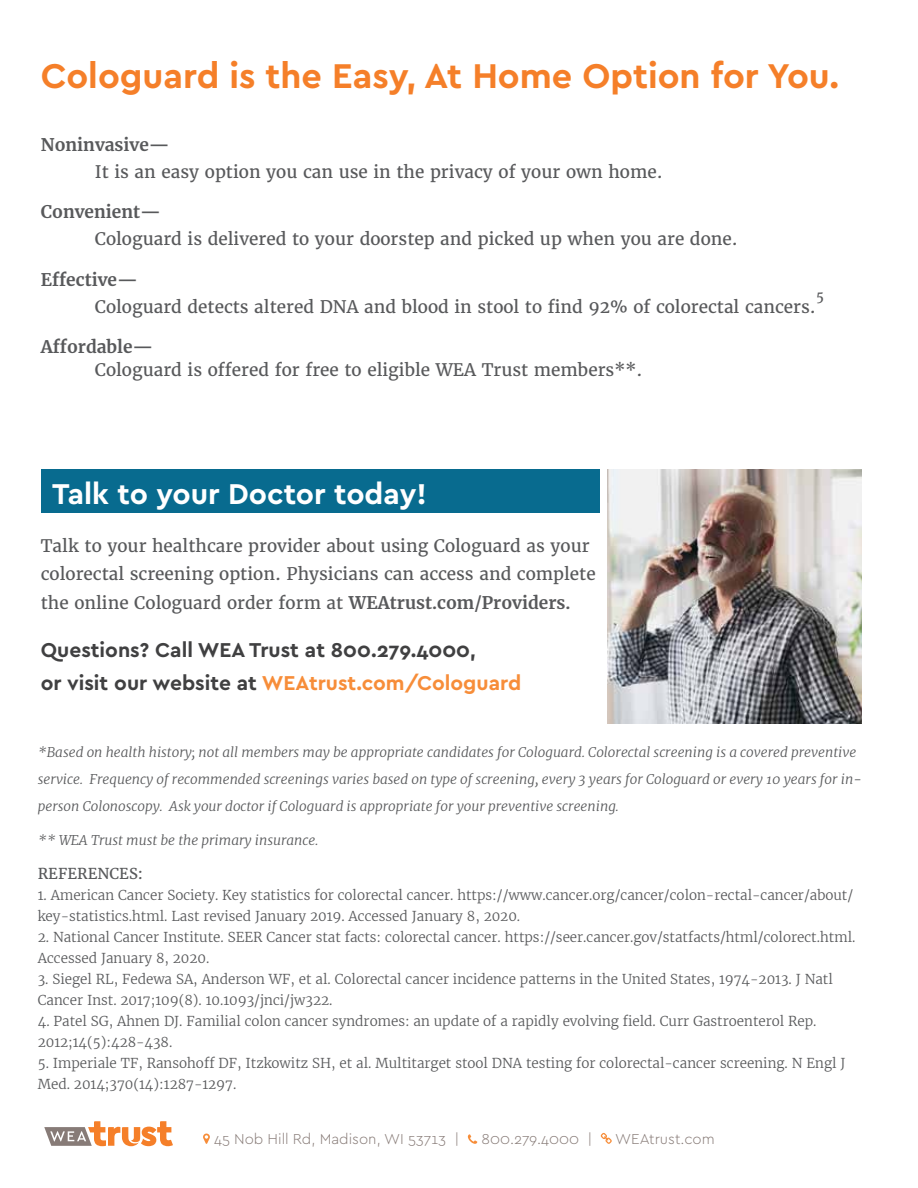
<style>
.page{position:relative;width:918px;height:1188px;background:#fff}
.page>*{position:absolute;margin:0;border:0;box-sizing:border-box;transform-origin:0 0}
.t1{font:700 36px "Cera CY";color:#f57f29}
.t2{font:700 30px "Cera CY";color:#fff}
.t3{font:700 21px/33px "Cera CY";color:#404041}
.t4{font:17.25px/28.5px "Merriweather";color:#58595b}
.t5{font:700 17.25px "Merriweather";color:#58595b}
.t6{font:300 15px "Cera CY";color:#877b77}
.t7{font:15px "Merriweather";color:#58595b}
.t8{font:300 13.5px/21px "Merriweather";color:#58595b}
.t9{font:italic 300 13.5px/27px "Merriweather";color:#58595b}
.t10{font:13.5px "Merriweather";color:#58595b}
.s1{font-weight:700}
.s2{color:#f78d39}
</style>
<div class="page">
<div style="left:41px;top:470px;width:558px;height:43px;background:#086b8f"></div>
<svg style="left:44px;top:1121px;width:129px;height:25px"></svg>
<svg style="left:203px;top:1134px;width:7px;height:10px"></svg>
<svg style="left:468px;top:1134px;width:9px;height:10px"></svg>
<svg style="left:601px;top:1133px;width:11px;height:11px"></svg>
<img style="left:608px;top:470px;width:254px;height:253px">
<h1 class="t1" style="left:41px;top:56px;width:800px">Cologuard is the Easy, At Home Option for You.</h1>
<p class="t5" style="left:41px;top:132px;width:130px">Noninvasive—</p>
<p class="t4" style="left:95px;top:157px;width:569px">It is an easy option you can use in the privacy of your own home.</p>
<p class="t5" style="left:41px;top:200px;width:122px">Convenient—</p>
<p class="t4" style="left:95px;top:225px;width:644px">Cologuard is delivered to your doorstep and picked up when you are done.</p>
<p class="t5" style="left:41px;top:267px;width:98px">Effective—</p>
<p class="t4" style="left:95px;top:292px;width:723px">Cologuard detects altered DNA and blood in stool to find 92% of colorectal cancers.</p>
<p class="t10" style="left:816px;top:287px;width:9px">5</p>
<p class="t5" style="left:41px;top:335px;width:114px">Affordable—</p>
<p class="t4" style="left:95px;top:355px;width:549px">Cologuard is offered for free to eligible WEA Trust members**.</p>
<h2 class="t2" style="left:52px;top:476px;width:376px">Talk to your Doctor today!</h2>
<p class="t4" style="left:41px;top:531px;width:556px">Talk to your healthcare provider about using Cologuard as your colorectal screening option. Physicians can access and complete the online Cologuard order form at <span class="s1">WEAtrust.com/Providers.</span></p>
<h3 class="t3" style="left:41px;top:634px;width:482px">Questions? Call WEA Trust at 800.279.4000,<br>or visit our website at <span class="s2">WEAtrust.com/Cologuard</span></h3>
<p class="t9" style="left:38px;top:739px;width:825px">*Based on health history; not all members may be appropriate candidates for Cologuard. Colorectal screening is a covered preventive service. Frequency of recommended screenings varies based on type of screening, every 3 years for Cologuard or every 10 years for in&shy;person Colonoscopy. Ask your doctor if Cologuard is appropriate for your preventive screening.</p>
<p class="t9" style="left:38px;top:826px;width:282px">** WEA Trust must be the primary insurance.</p>
<p class="t7" style="left:38px;top:864px;width:107px">REFERENCES:</p>
<p class="t8" style="left:38px;top:885px;width:817px">1. American Cancer Society. Key statistics for colorectal cancer. https://www.cancer.org/cancer/colon-rectal-cancer/about/ key-statistics.html. Last revised January 2019. Accessed January 8, 2020.</p>
<p class="t8" style="left:38px;top:927px;width:819px">2. National Cancer Institute. SEER Cancer stat facts: colorectal cancer. https://seer.cancer.gov/statfacts/html/colorect.html.<br>Accessed January 8, 2020.</p>
<p class="t8" style="left:38px;top:969px;width:797px">3. Siegel RL, Fedewa SA, Anderson WF, et al. Colorectal cancer incidence patterns in the United States, 1974-2013. J Natl<br>Cancer Inst. 2017;109(8). 10.1093/jnci/jw322.</p>
<p class="t8" style="left:38px;top:1011px;width:780px">4. Patel SG, Ahnen DJ. Familial colon cancer syndromes: an update of a rapidly evolving field. Curr Gastroenterol Rep.<br>2012;14(5):428-438.</p>
<p class="t8" style="left:38px;top:1053px;width:809px">5. Imperiale TF, Ransohoff DF, Itzkowitz SH, et al. Multitarget stool DNA testing for colorectal-cancer screening. N Engl J<br>Med. 2014;370(14):1287-1297.</p>
<p class="t6" style="left:214px;top:1130px;width:247px">45 Nob Hill Rd, Madison, WI 53713 |</p>
<p class="t6" style="left:481px;top:1130px;width:112px">800.279.4000 |</p>
<p class="t6" style="left:615px;top:1130px;width:101px">WEAtrust.com</p>
</div>
